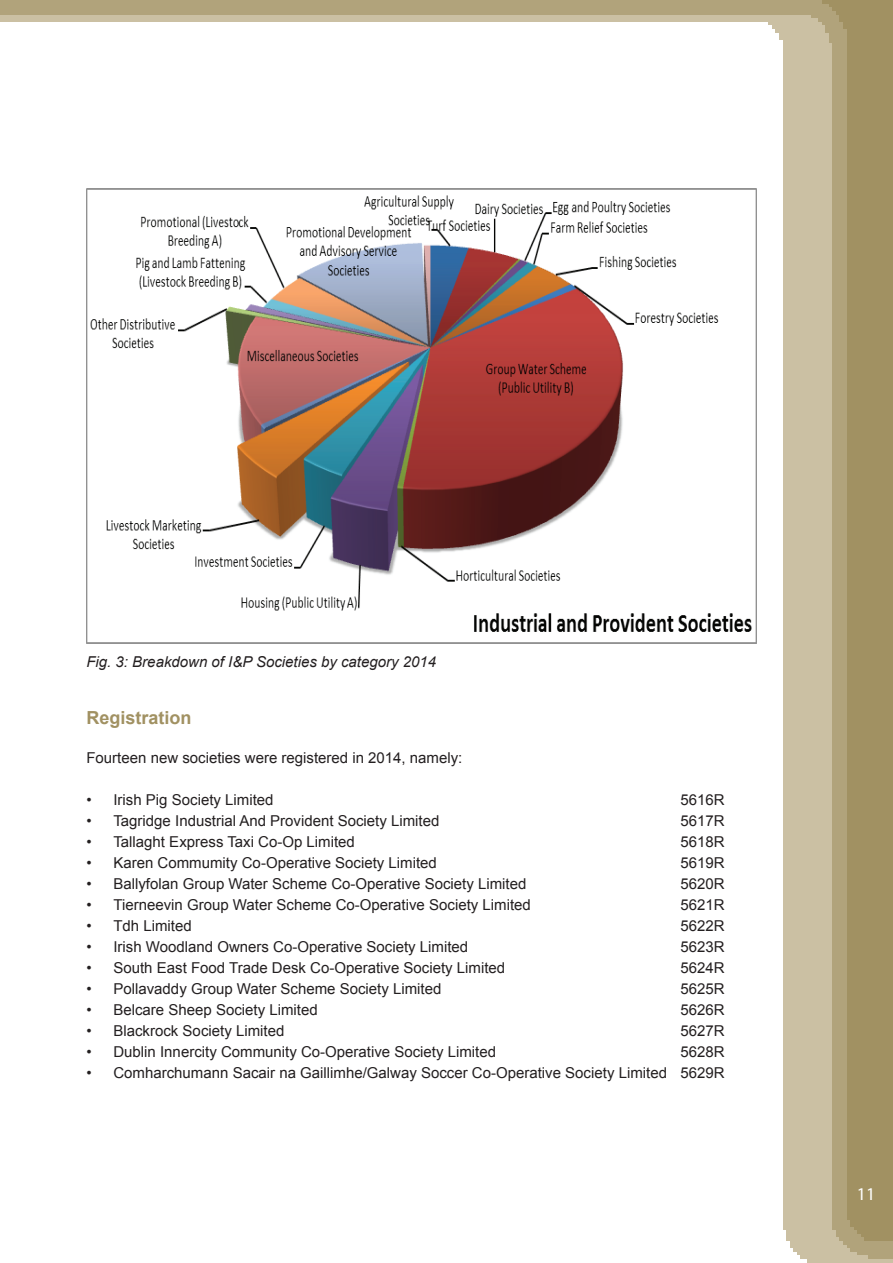
<style>
.page{position:relative;width:893px;height:1263px;background:#fff}
.page>*{position:absolute;margin:0;border:0;box-sizing:border-box;transform-origin:0 0}
.t1{font:700 18px "Arial";color:#a19162}
.t2{font:18px "Myriad Pro";color:#fff}
.t3{font:15px "Arial";color:#231f20}
.t4{font:italic 15px "Arial";color:#231f20}
</style>
<div class="page">
<img style="left:0;top:0;width:893px;height:1263px">
<img style="left:86px;top:188px;width:671px;height:455px">
<p class="t4" style="left:86px;top:652px;width:351px">Fig. 3: Breakdown of I&amp;P Societies by category 2014</p>
<p class="t1" style="left:86px;top:706px;width:107px">Registration</p>
<p class="t3" style="left:86px;top:748px;width:377px">Fourteen new societies were registered in 2014, namely:</p>
<p class="t3" style="left:86px;top:790px;width:189px">• Irish Pig Society Limited</p>
<p class="t3" style="left:680px;top:790px;width:46px">5616R</p>
<p class="t3" style="left:86px;top:811px;width:354px">• Tagridge Industrial And Provident Society Limited</p>
<p class="t3" style="left:680px;top:811px;width:46px">5617R</p>
<p class="t3" style="left:86px;top:832px;width:270px">• Tallaght Express Taxi Co-Op Limited</p>
<p class="t3" style="left:680px;top:832px;width:46px">5618R</p>
<p class="t3" style="left:86px;top:853px;width:352px">• Karen Commumity Co-Operative Society Limited</p>
<p class="t3" style="left:680px;top:853px;width:46px">5619R</p>
<p class="t3" style="left:86px;top:874px;width:441px">• Ballyfolan Group Water Scheme Co-Operative Society Limited</p>
<p class="t3" style="left:680px;top:874px;width:46px">5620R</p>
<p class="t3" style="left:86px;top:895px;width:446px">• Tierneevin Group Water Scheme Co-Operative Society Limited</p>
<p class="t3" style="left:680px;top:895px;width:46px">5621R</p>
<p class="t3" style="left:86px;top:916px;width:107px">• Tdh Limited</p>
<p class="t3" style="left:680px;top:916px;width:46px">5622R</p>
<p class="t3" style="left:86px;top:937px;width:383px">• Irish Woodland Owners Co-Operative Society Limited</p>
<p class="t3" style="left:680px;top:937px;width:46px">5623R</p>
<p class="t3" style="left:86px;top:958px;width:420px">• South East Food Trade Desk Co-Operative Society Limited</p>
<p class="t3" style="left:680px;top:958px;width:46px">5624R</p>
<p class="t3" style="left:86px;top:979px;width:356px">• Pollavaddy Group Water Scheme Society Limited</p>
<p class="t3" style="left:680px;top:979px;width:46px">5625R</p>
<p class="t3" style="left:86px;top:1000px;width:233px">• Belcare Sheep Society Limited</p>
<p class="t3" style="left:680px;top:1000px;width:46px">5626R</p>
<p class="t3" style="left:86px;top:1021px;width:199px">• Blackrock Society Limited</p>
<p class="t3" style="left:680px;top:1021px;width:46px">5627R</p>
<p class="t3" style="left:86px;top:1042px;width:411px">• Dublin Innercity Community Co-Operative Society Limited</p>
<p class="t3" style="left:680px;top:1042px;width:46px">5628R</p>
<p class="t3" style="left:86px;top:1063px;width:640px">• Comharchumann Sacair na Gaillimhe/Galway Soccer Co-Operative Society Limited 5629R</p>
<p class="t2" style="left:857px;top:1183px;width:20px">11</p>
</div>
